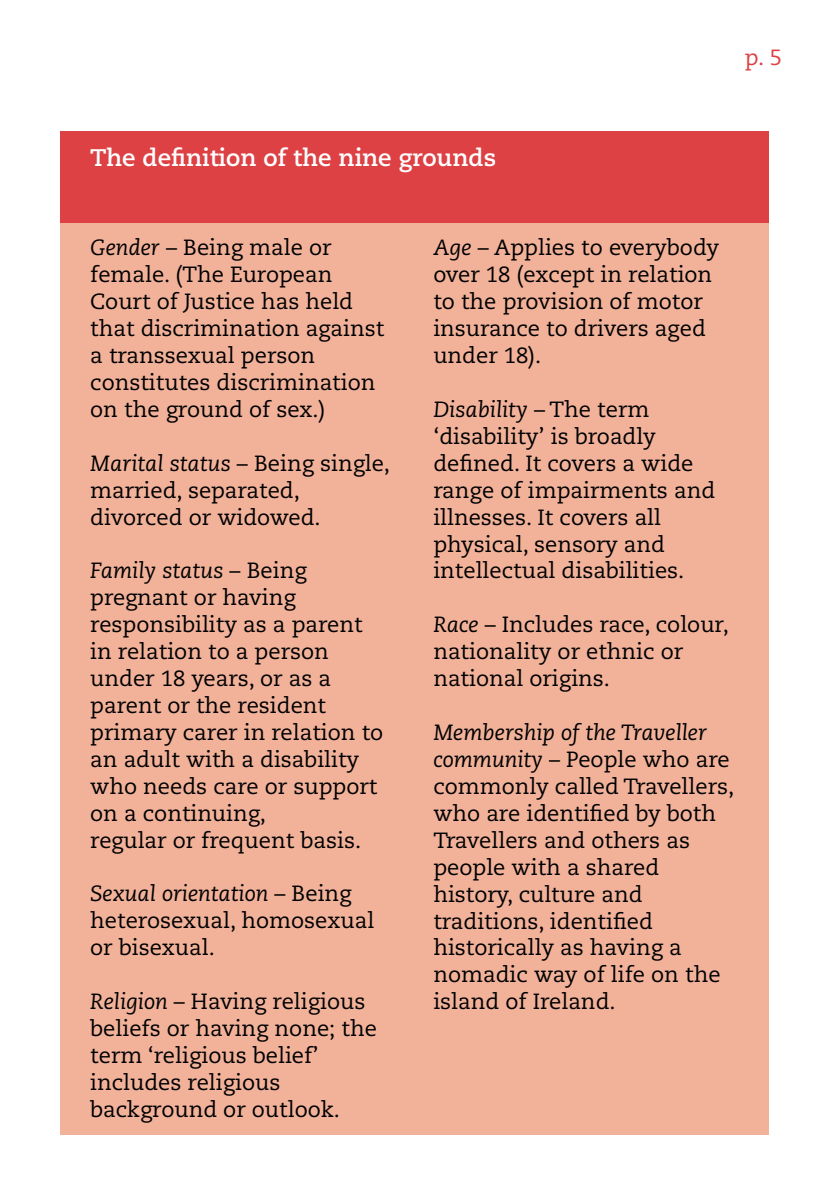
<style>
.page{position:relative;width:840px;height:1190px;background:#fff}
.page>*{position:absolute;margin:0;border:0;box-sizing:border-box;transform-origin:0 0}
.t1{font:700 24px "Caecilia";color:#fff}
.t2{font:22px/27px "Caecilia";color:#000}
.t3{font:italic 22px "Caecilia";color:#000}
.t4{font:22px "Caecilia";color:#dd4144}
.s1{font-style:italic}
.s2{font-style:normal}
</style>
<div class="page">
<div style="left:60px;top:131px;width:709px;height:94px;background:#dd4144"></div>
<div style="left:60px;top:224px;width:709px;height:911px;background:#f2b29a"></div>
<p class="t4" style="left:745px;top:48px;width:38px">p. 5</p>
<p class="t1" style="left:90px;top:148px;width:407px">The definition of the nine grounds</p>
<p class="t2" style="left:90px;top:236px;width:243px"><span class="s1">Gender</span> – Being male or</p>
<p class="t2" style="left:90px;top:263px;width:295px">female. (The European<br>Court of Justice has held that discrimination against a transsexual person</p>
<p class="t2" style="left:90px;top:398px;width:237px">on the ground of sex.)</p>
<p class="t2" style="left:90px;top:371px;width:287px">constitutes discrimination</p>
<p class="t3" style="left:90px;top:454px;width:301px">Marital status <span class="s2">– Being single,</span></p>
<p class="t2" style="left:90px;top:478px;width:232px">married, separated, divorced or widowed.</p>
<p class="t3" style="left:90px;top:561px;width:218px">Family status <span class="s2">– Being</span></p>
<p class="t2" style="left:90px;top:586px;width:294px">pregnant or having responsibility as a parent in relation to a person under 18 years, or as a parent or the resident primary carer in relation to an adult with a disability who needs care or support on a continuing,<br>regular or frequent basis.</p>
<p class="t3" style="left:90px;top:884px;width:263px">Sexual orientation <span class="s2">– Being</span></p>
<p class="t2" style="left:90px;top:909px;width:285px">heterosexual, homosexual or bisexual.</p>
<p class="t2" style="left:90px;top:990px;width:277px"><span class="s1">Religion</span> – Having religious</p>
<p class="t2" style="left:90px;top:1017px;width:288px">beliefs or having none; the term ‘religious belief’ includes religious background or outlook.</p>
<p class="t2" style="left:433px;top:236px;width:287px"><span class="s1">Age</span> – Applies to everybody</p>
<p class="t2" style="left:433px;top:263px;width:280px">over 18 (except in relation to the provision of motor insurance to drivers aged</p>
<p class="t2" style="left:433px;top:344px;width:109px">under 18).</p>
<p class="t3" style="left:433px;top:400px;width:217px">Disability <span class="s2">– The term</span></p>
<p class="t2" style="left:433px;top:425px;width:283px">‘disability’ is broadly defined. It covers a wide range of impairments and illnesses. It covers all physical, sensory and intellectual disabilities.</p>
<p class="t2" style="left:433px;top:613px;width:297px"><span class="s1">Race</span> – Includes race, colour, nationality or ethnic or</p>
<p class="t2" style="left:433px;top:667px;width:178px">national origins.</p>
<p class="t2" style="left:433px;top:721px;width:302px"><span class="s1">Membership of the Traveller community</span> – People who are commonly called Travellers, who are identified by both<br>Travellers and others as people with a shared history, culture and traditions, identified historically as having a nomadic way of life on the island of Ireland.</p>
</div>
